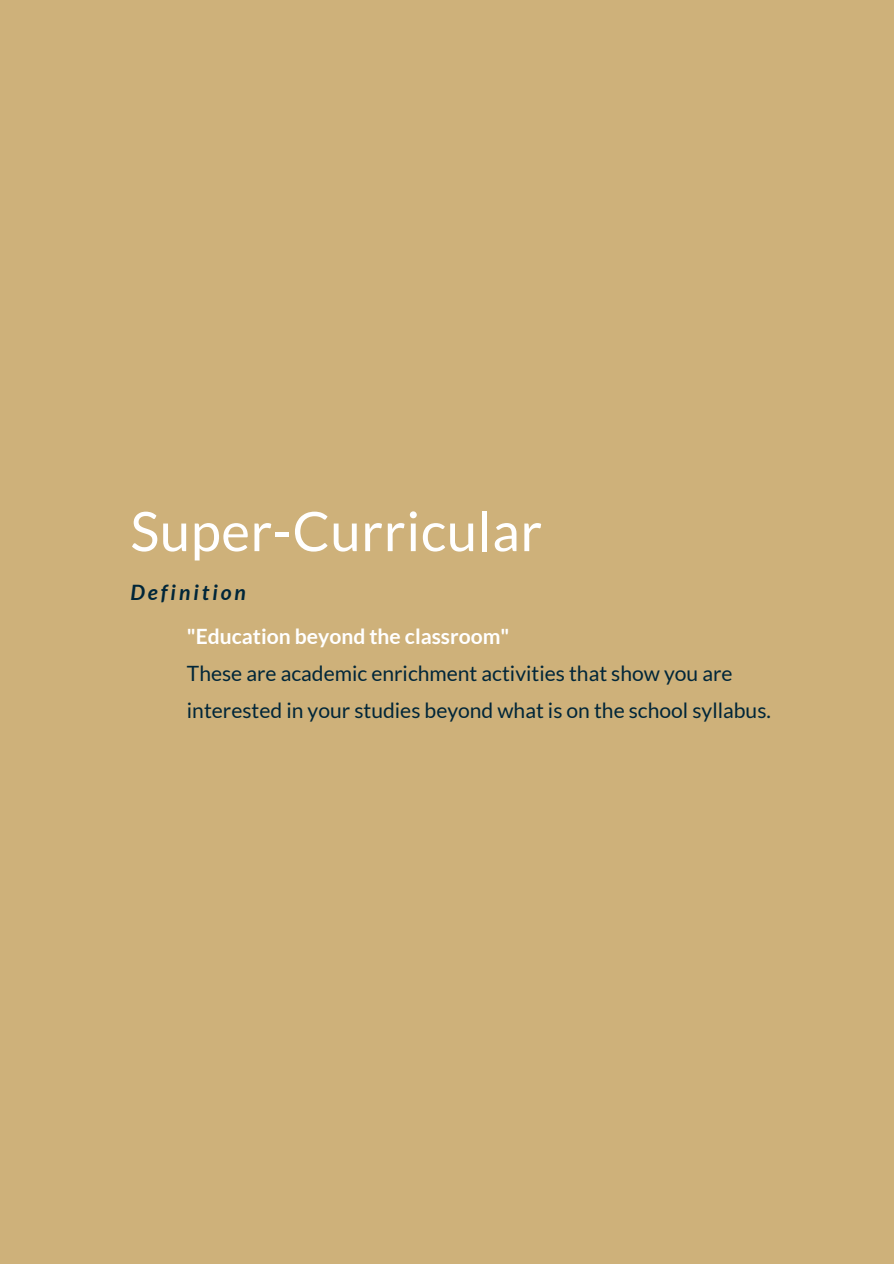
<style>
.page{position:relative;width:894px;height:1264px;background:#fff}
.page>*{position:absolute;margin:0;border:0;box-sizing:border-box;transform-origin:0 0}
.t1{font:54.45px "Lato";letter-spacing:.01em;color:#fff}
.t2{font:21.15px/37.2px "Lato";color:#002639}
.t3{font:700 21.15px "Lato";color:#fff}
.t4{font:italic 700 21.15px "Lato";letter-spacing:.14em;color:#002639}
</style>
<div class="page">
<div style="left:0;top:0;width:893px;height:1263px;background:#ceb17a"></div>
<h1 class="t1" style="left:130px;top:497px;width:413px">Super-Curricular</h1>
<p class="t4" style="left:130px;top:578px;width:117px">Definition</p>
<h2 class="t3" style="left:187px;top:623px;width:324px">"Education beyond the classroom"</h2>
<p class="t2" style="left:187px;top:654px;width:585px">These are academic enrichment activities that show you are interested in your studies beyond what is on the school syllabus.</p>
</div>
